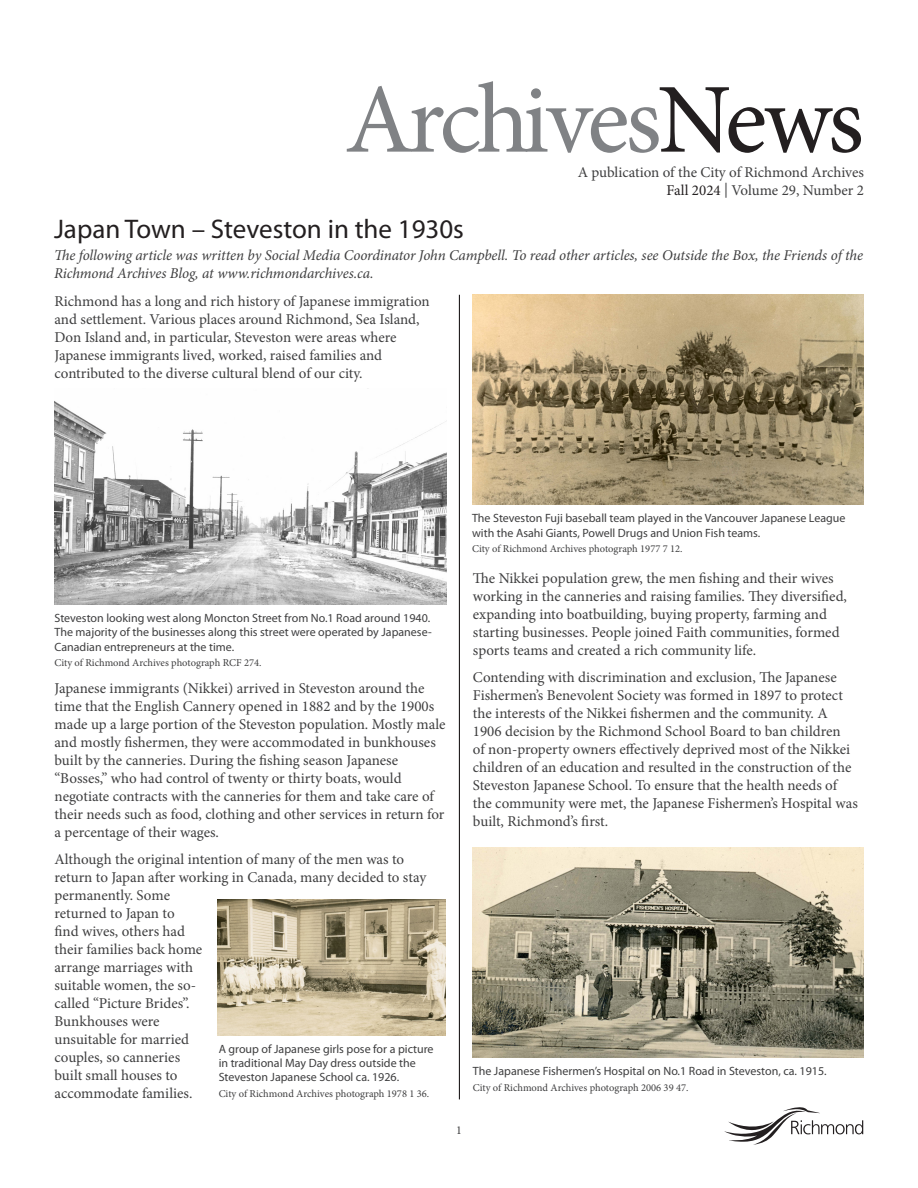
<style>
.page{position:relative;width:918px;height:1188px;background:#fff}
.page>*{position:absolute;margin:0;border:0;box-sizing:border-box;transform-origin:0 0}
.t1{font:99px "Minion Pro";letter-spacing:-.045em;color:#808285}
.Heading{font:27px "Myriad Pro";color:#231f20}
.Body_Copy{font:15px/18px "Minion Pro";color:#3e3e3f}
.Body_Copy__First_Para{font:italic 15px/18px "Minion Pro";letter-spacing:-.01em;color:#3e3e3f}
.t2{font:12px/14.4px "Myriad Pro";color:#3e3e3f}
.t3{font:12px "Minion Pro";color:#3e3e3f}
.Credit{font:10.5px "Minion Pro";letter-spacing:-.005em;color:#3e3e3f}
.s1{color:#231f20}
</style>
<div class="page">
<svg style="left:724px;top:1107px;width:139px;height:38px"></svg>
<img style="left:55px;top:388px;width:391px;height:216px">
<img style="left:218px;top:900px;width:228px;height:135px">
<hr style="left:459px;top:295px;width:1px;height:804px;background:#231f20">
<img style="left:473px;top:295px;width:391px;height:210px">
<img style="left:472px;top:848px;width:392px;height:210px">
<h1 class="t1" style="left:345px;top:54px;width:521px">Archives<span class="s1">News</span></h1>
<p class="Body_Copy" style="left:578px;top:164px;width:288px;text-align:right">A publication of the City of Richmond Archives<br><span class="s1">Fall 2024</span> | Volume 29, Number 2</p>
<p class="Heading" style="left:54px;top:212px;width:411px">Japan Town – Steveston in the 1930s</p>
<p class="Body_Copy__First_Para" style="left:54px;top:246px;width:811px">The following article was written by Social Media Coordinator John Campbell. To read other articles, see Outside the Box, the Friends of the<br>Richmond Archives Blog, at www.richmondarchives.ca.</p>
<p class="Body_Copy" style="left:55px;top:292px;width:377px">Richmond has a long and rich history of Japanese immigration and settlement. Various places around Richmond, Sea Island, Don Island and, in particular, Steveston were areas where Japanese immigrants lived, worked, raised families and contributed to the diverse cultural blend of our city.</p>
<p class="t2" style="left:55px;top:611px;width:379px;text-align:justify">Steveston looking west along Moncton Street from No.1 Road around 1940.<br>The majority of the businesses along this street were operated by Japanese-Canadian entrepreneurs at the time.</p>
<p class="Credit" style="left:55px;top:656px;width:209px">City of Richmond Archives photograph RCF 274.</p>
<p class="Body_Copy" style="left:55px;top:680px;width:392px">Japanese immigrants (Nikkei) arrived in Steveston around the time that the English Cannery opened in 1882 and by the 1900s made up a large portion of the Steveston population. Mostly male and mostly fishermen, they were accommodated in bunkhouses built by the canneries. During the fishing season Japanese “Bosses,” who had control of twenty or thirty boats, would negotiate contracts with the canneries for them and take care of their needs such as food, clothing and other services in return for a percentage of their wages.</p>
<p class="Body_Copy" style="left:55px;top:851px;width:373px">Although the original intention of many of the men was to return to Japan after working in Canada, many decided to stay permanently. Some<br>returned to Japan to<br>find wives, others had<br>their families back home<br>arrange marriages with<br>suitable women, the so-<br>called “Picture Brides”.<br>Bunkhouses were<br>unsuitable for married<br>couples, so canneries<br>built small houses to<br>accommodate families.</p>
<p class="t2" style="left:219px;top:1041px;width:216px">A group of Japanese girls pose for a picture in traditional May Day dress outside the<br>Steveston Japanese School ca. 1926.</p>
<p class="Credit" style="left:219px;top:1087px;width:212px">City of Richmond Archives photograph 1978 1 36.</p>
<p class="t2" style="left:472px;top:511px;width:375px">The Steveston Fuji baseball team played in the Vancouver Japanese League with the Asahi Giants, Powell Drugs and Union Fish teams.</p>
<p class="Credit" style="left:472px;top:542px;width:212px">City of Richmond Archives photograph 1977 7 12.</p>
<p class="Body_Copy" style="left:473px;top:569px;width:375px">The Nikkei population grew, the men fishing and their wives working in the canneries and raising families. They diversified, expanding into boatbuilding, buying property, farming and starting businesses. People joined Faith communities, formed sports teams and created a rich community life.</p>
<p class="Body_Copy" style="left:473px;top:668px;width:386px">Contending with discrimination and exclusion, The Japanese Fishermen’s Benevolent Society was formed in 1897 to protect the interests of the Nikkei fishermen and the community. A 1906 decision by the Richmond School Board to ban children<br>of non-property owners effectively deprived most of the Nikkei children of an education and resulted in the construction of the Steveston Japanese School. To ensure that the health needs of the community were met, the Japanese Fishermen’s Hospital was built, Richmond’s first.</p>
<p class="t2" style="left:473px;top:1064px;width:355px">The Japanese Fishermen’s Hospital on No.1 Road in Steveston, ca. 1915.</p>
<p class="Credit" style="left:473px;top:1081px;width:217px">City of Richmond Archives photograph 2006 39 47.</p>
<p class="t3" style="left:456px;top:1122px;width:7px">1</p>
</div>
